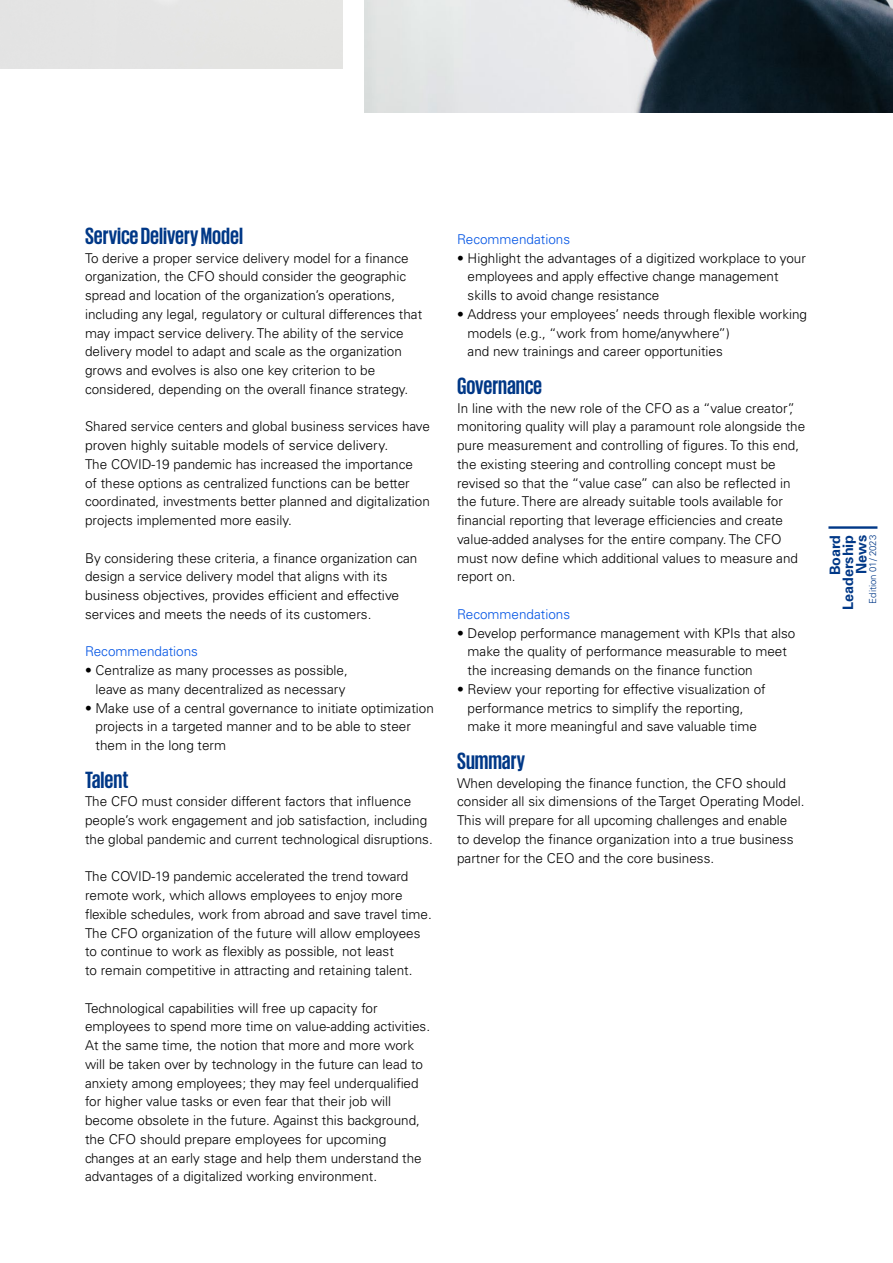
<style>
.page{position:relative;width:893px;height:1263px;background:#fff}
.page>*{position:absolute;margin:0;border:0;box-sizing:border-box;transform-origin:0 0}
.t1{font:700 24px "KPMG";color:#003887}
.t2{font:700 14.4px/13.2px "Univers LT Std";color:#003887;text-align:right}
.t3{font:300 13.5px/18.8px "Univers LT Std";color:#000}
.t4{font:300 13.5px "Univers LT Std";color:#0053e4}
.t5{font:300 9.6px "Univers LT Std";color:#003887}
</style>
<div class="page">
<img style="left:364px;top:0;width:529px;height:112px">
<hr style="left:828px;top:526px;width:49px;height:3px;background:#003887">
<h1 class="t1" style="left:85px;top:224px;width:159px">Service Delivery Model</h1>
<p class="t3" style="left:85px;top:248px;width:339px">To derive a proper service delivery model for a finance organization, the CFO should consider the geographic spread and location of the organization’s operations, including any legal, regulatory or cultural differences that may impact service delivery. The ability of the service delivery model to adapt and scale as the organization grows and evolves is also one key criterion to be considered, depending on the overall finance strategy.</p>
<p class="t3" style="left:85px;top:417px;width:346px">Shared service centers and global business services have proven highly suitable models of service delivery.<br>The COVID-19 pandemic has increased the importance<br>of these options as centralized functions can be better coordinated, investments better planned and digitalization projects implemented more easily.</p>
<p class="t3" style="left:85px;top:548px;width:334px">By considering these criteria, a finance organization can design a service delivery model that aligns with its business objectives, provides efficient and effective services and meets the needs of its customers.</p>
<p class="t4" style="left:85px;top:643px;width:115px">Recommendations</p>
<p class="t3" style="left:85px;top:661px;width:264px;text-align:right">• Centralize as many processes as possible, leave as many decentralized as necessary</p>
<p class="t3" style="left:96px;top:698px;width:340px;text-indent:-11px">• Make use of a central governance to initiate optimization projects in a targeted manner and to be able to steer them in the long term</p>
<h1 class="t1" style="left:85px;top:767px;width:45px">Talent</h1>
<p class="t3" style="left:85px;top:792px;width:349px">The CFO must consider different factors that influence people’s work engagement and job satisfaction, including the global pandemic and current technological disruptions.</p>
<p class="t3" style="left:85px;top:867px;width:348px">The COVID-19 pandemic accelerated the trend toward remote work, which allows employees to enjoy more flexible schedules, work from abroad and save travel time.<br>The CFO organization of the future will allow employees to continue to work as flexibly as possible, not least<br>to remain competitive in attracting and retaining talent.</p>
<p class="t3" style="left:85px;top:998px;width:347px">Technological capabilities will free up capacity for employees to spend more time on value-adding activities.<br>At the same time, the notion that more and more work will be taken over by technology in the future can lead to anxiety among employees; they may feel underqualified for higher value tasks or even fear that their job will become obsolete in the future. Against this background, the CFO should prepare employees for upcoming changes at an early stage and help them understand the advantages of a digitalized working environment.</p>
<p class="t4" style="left:457px;top:231px;width:115px">Recommendations</p>
<p class="t3" style="left:468px;top:248px;width:340px;text-indent:-11px">• Highlight the advantages of a digitized workplace to your employees and apply effective change management skills to avoid change resistance</p>
<p class="t3" style="left:468px;top:305px;width:341px;text-indent:-11px">• Address your employees’ needs through flexible working models (e.g., “work from home/anywhere”)<br>and new trainings and career opportunities</p>
<h1 class="t1" style="left:457px;top:374px;width:86px">Governance</h1>
<p class="t3" style="left:457px;top:398px;width:350px">In line with the new role of the CFO as a “value creator”, monitoring quality will play a paramount role alongside the pure measurement and controlling of figures. To this end, the existing steering and controlling concept must be revised so that the “value case” can also be reflected in the future. There are already suitable tools available for financial reporting that leverage efficiencies and create value-added analyses for the entire company. The CFO must now define which additional values to measure and report on.</p>
<p class="t4" style="left:457px;top:606px;width:115px">Recommendations</p>
<p class="t3" style="left:468px;top:623px;width:329px;text-indent:-11px">• Develop performance management with KPIs that also make the quality of performance measurable to meet the increasing demands on the finance function</p>
<p class="t3" style="left:468px;top:680px;width:300px;text-indent:-11px">• Review your reporting for effective visualization of performance metrics to simplify the reporting, make it more meaningful and save valuable time</p>
<h1 class="t1" style="left:457px;top:749px;width:69px">Summary</h1>
<p class="t3" style="left:457px;top:773px;width:349px">When developing the finance function, the CFO should consider all six dimensions of the Target Operating Model.<br>This will prepare for all upcoming challenges and enable<br>to develop the finance organization into a true business partner for the CEO and the core business.</p>
<p class="t2" style="left:828px;top:610px;width:77px;rotate:-90deg">Board<br>Leadership<br>News</p>
<p class="t5" style="left:867px;top:604px;width:70px;rotate:-90deg">Edition 01/ 2023</p>
</div>
